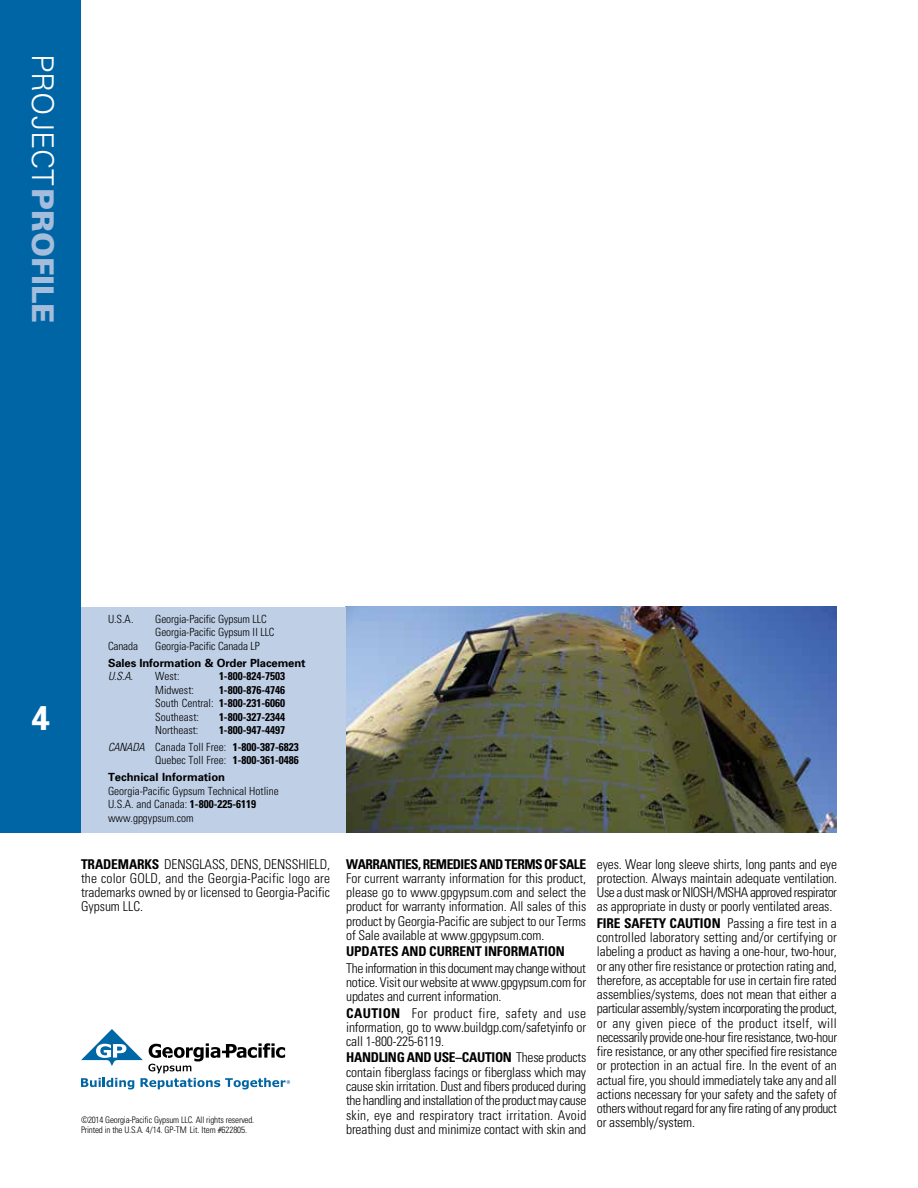
<style>
.page{position:relative;width:918px;height:1188px;background:#fff}
.page>*{position:absolute;margin:0;border:0;box-sizing:border-box;transform-origin:0 0}
.t1{font:700 34.5px "Univers";color:#fff}
.t2{font:300 30px "Univers";color:#fff}
.t3{font:300 condensed 13.5px/14.2px "Univers";letter-spacing:-.01em;color:#000;text-align:justify}
.t4{font:700 condensed 13.5px "Univers";letter-spacing:-.04em;color:#000}
.t5{font:700 condensed 13.5px "Univers";letter-spacing:-.01em;color:#000}
.t6{font:300 condensed 11.25px/13.5px "Univers";color:#000}
.t7{font:700 condensed 11.25px/13.5px "Univers";color:#000;text-align:justify}
.t8{font:700 11.25px/16.8px "Univers";letter-spacing:-.01em;color:#000}
.t9{font:italic 300 condensed 11.25px "Univers";color:#000}
.t10{font:300 condensed 9px/10.5px "Univers";letter-spacing:-.02em;color:#000}
.s1{font-weight:900;color:#a4bddc}
.s2{font-weight:300}
.s3{font-weight:300;font-style:italic}
.s4{font-weight:300;font-stretch:condensed}
.s5{font-stretch:condensed}
.s6{font-weight:700}
</style>
<div class="page">
<img style="left:346px;top:607px;width:491px;height:226px">
<div style="left:54px;top:607px;width:292px;height:226px;background:#bfcfe6"></div>
<div style="left:0;top:0;width:81px;height:833px;background:#0065a4"></div>
<svg style="left:81px;top:1029px;width:209px;height:60px"></svg>
<h2 class="t2" style="left:61px;top:54px;width:271px;rotate:90deg">PROJECT<span class="s1">PROFILE</span></h2>
<h1 class="t1" style="left:31px;top:696px;width:21px">4</h1>
<p class="t6" style="left:108px;top:612px;width:27px">U.S.A.</p>
<p class="t6" style="left:155px;top:612px;width:121px">Georgia-Pacific Gypsum LLC<br>Georgia-Pacific Gypsum II LLC</p>
<p class="t6" style="left:108px;top:639px;width:32px">Canada</p>
<p class="t6" style="left:155px;top:639px;width:106px">Georgia-Pacific Canada LP</p>
<p class="t8" style="left:108px;top:654px;width:199px">Sales Information &amp; Order Placement</p>
<p class="t9" style="left:108px;top:669px;width:27px">U.S.A.</p>
<p class="t6" style="left:155px;top:669px;width:26px">West:</p>
<p class="t7" style="left:219px;top:669px;width:68px">1-800-824-7503</p>
<p class="t6" style="left:155px;top:683px;width:40px">Midwest:</p>
<p class="t7" style="left:155px;top:683px;width:131px;text-indent:64px">1-800-876-4746<br><span class="s2">South Central:</span> 1-800-231-6060<br><span class="s2">Southeast:</span></p>
<p class="t7" style="left:219px;top:710px;width:68px">1-800-327-2344</p>
<p class="t6" style="left:155px;top:723px;width:45px">Northeast:</p>
<p class="t7" style="left:108px;top:721px;width:192px;line-height:16.8px;text-indent:111px">1-800-947-4497<br><span class="s3">CANADA</span> <span class="s2">Canada Toll Free:</span> 1-800-387-6823</p>
<p class="t8" style="left:108px;top:751px;width:192px;text-indent:47px"><span class="s4">Quebec Toll Free:</span> <span class="s5">1-800-361-0486<br></span>Technical Information</p>
<p class="t6" style="left:108px;top:784px;width:172px">Georgia-Pacific Gypsum Technical Hotline<br>U.S.A. and Canada: <span class="s6">1-800-225-6119 </span>www.gpgypsum.com</p>
<p class="t3" style="left:81px;top:857px;width:251px"><span class="s6">TRADEMARKS</span> DENSGLASS, DENS, DENSSHIELD, the color GOLD, and the Georgia-Pacific logo are trademarks owned by or licensed to Georgia-Pacific Gypsum LLC.</p>
<p class="t10" style="left:81px;top:1114px;width:175px">©2014 Georgia-Pacific Gypsum LLC. All rights reserved.<br>Printed in the U.S.A. 4/14. GP-TM Lit. Item #622805.</p>
<p class="t4" style="left:346px;top:855px;width:241px">WARRANTIES, REMEDIES AND TERMS OF SALE</p>
<p class="t3" style="left:346px;top:871px;width:242px">For current warranty information for this product, please go to www.gpgypsum.com and select the product for warranty information. All sales of this product by Georgia-Pacific are subject to our Terms of Sale available at www.gpgypsum.com.</p>
<p class="t5" style="left:346px;top:943px;width:220px">UPDATES AND CURRENT INFORMATION</p>
<p class="t3" style="left:346px;top:961px;width:241px">The information in this document may change without notice. Visit our website at www.gpgypsum.com for updates and current information.</p>
<p class="t3" style="left:346px;top:1005px;width:242px"><span class="s6">CAUTION</span> For product fire, safety and use information, go to www.buildgp.com/safetyinfo or call 1-800-225-6119.</p>
<p class="t3" style="left:346px;top:1050px;width:242px"><span class="s6">HANDLING AND USE–CAUTION</span> These products contain fiberglass facings or fiberglass which may cause skin irritation. Dust and fibers produced during the handling and installation of the product may cause skin, eye and respiratory tract irritation. Avoid breathing dust and minimize contact with skin and</p>
<p class="t3" style="left:597px;top:857px;width:242px">eyes. Wear long sleeve shirts, long pants and eye protection. Always maintain adequate ventilation.<br>Use a dust mask or NIOSH/MSHA approved respirator as appropriate in dusty or poorly ventilated areas.</p>
<p class="t3" style="left:597px;top:916px;width:242px"><span class="s6">FIRE SAFETY CAUTION</span> Passing a fire test in a controlled laboratory setting and/or certifying or labeling a product as having a one-hour, two-hour, or any other fire resistance or protection rating and, therefore, as acceptable for use in certain fire rated assemblies/systems, does not mean that either a particular assembly/system incorporating the product, or any given piece of the product itself, will necessarily provide one-hour fire resistance, two-hour fire resistance, or any other specified fire resistance or protection in an actual fire. In the event of an actual fire, you should immediately take any and all actions necessary for your safety and the safety of others without regard for any fire rating of any product or assembly/system.</p>
</div>
